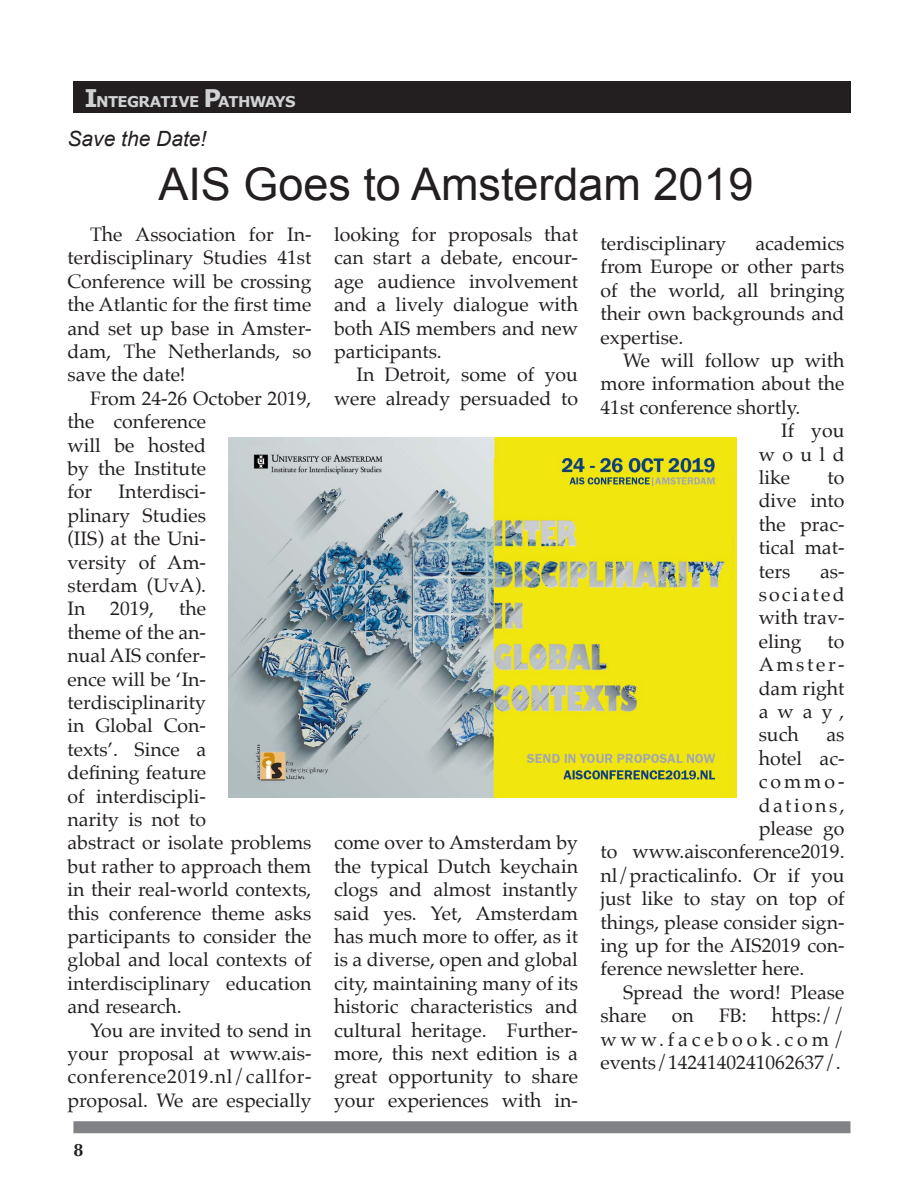
<style>
.page{position:relative;width:918px;height:1188px;background:#fff}
.page>*{position:absolute;margin:0;border:0;box-sizing:border-box;transform-origin:0 0}
.t1{font:45px "Arial";color:#231f20}
.t2{font:italic 21px "Arial";color:#231f20}
.t3{font:19.5px/23.4px "Palatino";color:#231f20;text-align:justify}
.t4{font:19.5px "Palatino";letter-spacing:.125em;color:#231f20}
.t5{font:700 18px "Optima";color:#231f20}
.t6{font:700 14.85px "Verdana";letter-spacing:-.045em;color:#d1d2d4}
.s1{font-size:24.3px}
</style>
<div class="page">
<div style="left:73px;top:1121px;width:777px;height:12px;background:#808285"></div>
<div style="left:73px;top:81px;width:777px;height:32px;background:#231f20"></div>
<img style="left:229px;top:437px;width:507px;height:360px">
<p class="t6" style="left:85px;top:91px;width:212px"><span class="s1">I</span>NTEGRATIVE <span class="s1">P</span>ATHWAYS</p>
<p class="t2" style="left:68px;top:125px;width:140px">Save the Date!</p>
<p class="t1" style="left:158px;top:155px;width:597px">AIS Goes to Amsterdam 2019</p>
<p class="t3" style="left:68px;top:223px;width:246px;text-indent:22px">The Association for In&shy;terdisciplinary Studies 41st Conference will be crossing the Atlantic for the first time and set up base in Amster&shy;dam, The Netherlands, so save the date!</p>
<p class="t3" style="left:68px;top:386px;width:246px;text-align:left;text-indent:22px">From 24-26 October 2019, the conference<br>will be hosted<br>by the Institute<br>for</p>
<p class="t3" style="left:68px;top:480px;width:140px;text-indent:51px">Interdisci&shy;plinary Studies (IIS) at the Uni&shy;versity of Am&shy;sterdam (UvA).<br>In</p>
<p class="t3" style="left:68px;top:597px;width:246px;text-align:left;text-indent:112px">the<br>theme of the an-<br>nual AIS confer-<br>ence will be ‘In&shy;terdisciplinarity<br>in Global Con-<br>texts’. Since a<br>defining feature<br>of interdiscipli-<br>narity is not to<br>abstract or isolate problems but rather to approach them in their real-world contexts, this conference theme asks participants to consider the global and local contexts of interdisciplinary education and research.</p>
<p class="t3" style="left:68px;top:1018px;width:246px;text-indent:22px">You are invited to send in your proposal at www.ais&shy;conference2019.nl/callfor&shy;proposal. We are especially</p>
<p class="t3" style="left:110px;top:597px;width:45px">2019,</p>
<p class="t5" style="left:73px;top:1140px;width:12px">8</p>
<p class="t3" style="left:334px;top:223px;width:246px">looking for proposals that can start a debate, encour&shy;age audience involvement and a lively dialogue with both AIS members and new participants.</p>
<p class="t3" style="left:334px;top:363px;width:246px;text-align:right">In Detroit, some of you were already persuaded to</p>
<p class="t3" style="left:334px;top:831px;width:246px">come over to Amsterdam by the typical Dutch keychain clogs and almost instantly said yes. Yet, Amsterdam has much more to offer, as it is a diverse, open and global city, maintaining many of its historic characteristics and cultural heritage. Further&shy;more, this next edition is a great opportunity to share your experiences with in-</p>
<p class="t3" style="left:601px;top:232px;width:127px">terdisciplinary</p>
<p class="t3" style="left:601px;top:232px;width:246px;text-indent:155px">academics from Europe or other parts of the world, all bringing their own backgrounds and expertise.</p>
<p class="t3" style="left:601px;top:349px;width:246px;text-indent:22px">We will follow up with more information about the 41st conference shortly.</p>
<p class="t3" style="left:759px;top:419px;width:87px;text-indent:22px">If you would like</p>
<p class="t3" style="left:759px;top:466px;width:87px;text-indent:69px">to dive into the prac&shy;tical mat&shy;ters</p>
<p class="t3" style="left:759px;top:559px;width:87px;text-indent:61px">as&shy;sociated with trav&shy;eling</p>
<p class="t3" style="left:759px;top:629px;width:87px;text-indent:69px">to Amster&shy;dam right away, such</p>
<p class="t3" style="left:827px;top:723px;width:20px">as</p>
<p class="t3" style="left:759px;top:746px;width:87px">hotel ac-</p>
<p class="t3" style="left:759px;top:770px;width:87px">commo-</p>
<p class="t4" style="left:759px;top:789px;width:87px">dations,</p>
<p class="t3" style="left:759px;top:817px;width:87px">please go</p>
<p class="t3" style="left:601px;top:840px;width:246px">to www.aisconference2019.</p>
<p class="t3" style="left:601px;top:863px;width:246px">nl/practicalinfo. Or if you</p>
<p class="t3" style="left:601px;top:887px;width:245px">just like to stay on top of</p>
<p class="t3" style="left:601px;top:910px;width:246px">things, please consider sign-</p>
<p class="t3" style="left:601px;top:934px;width:246px">ing up for the AIS2019 con-</p>
<p class="t3" style="left:601px;top:957px;width:205px">ference newsletter here.</p>
<p class="t3" style="left:601px;top:980px;width:246px;text-indent:22px">Spread the word! Please share</p>
<p class="t3" style="left:601px;top:1004px;width:246px;text-indent:171px">https:// www.facebook.com/ events/1424140241062637/.</p>
<p class="t3" style="left:672px;top:1004px;width:23px">on</p>
<p class="t3" style="left:719px;top:1004px;width:29px">FB:</p>
</div>
